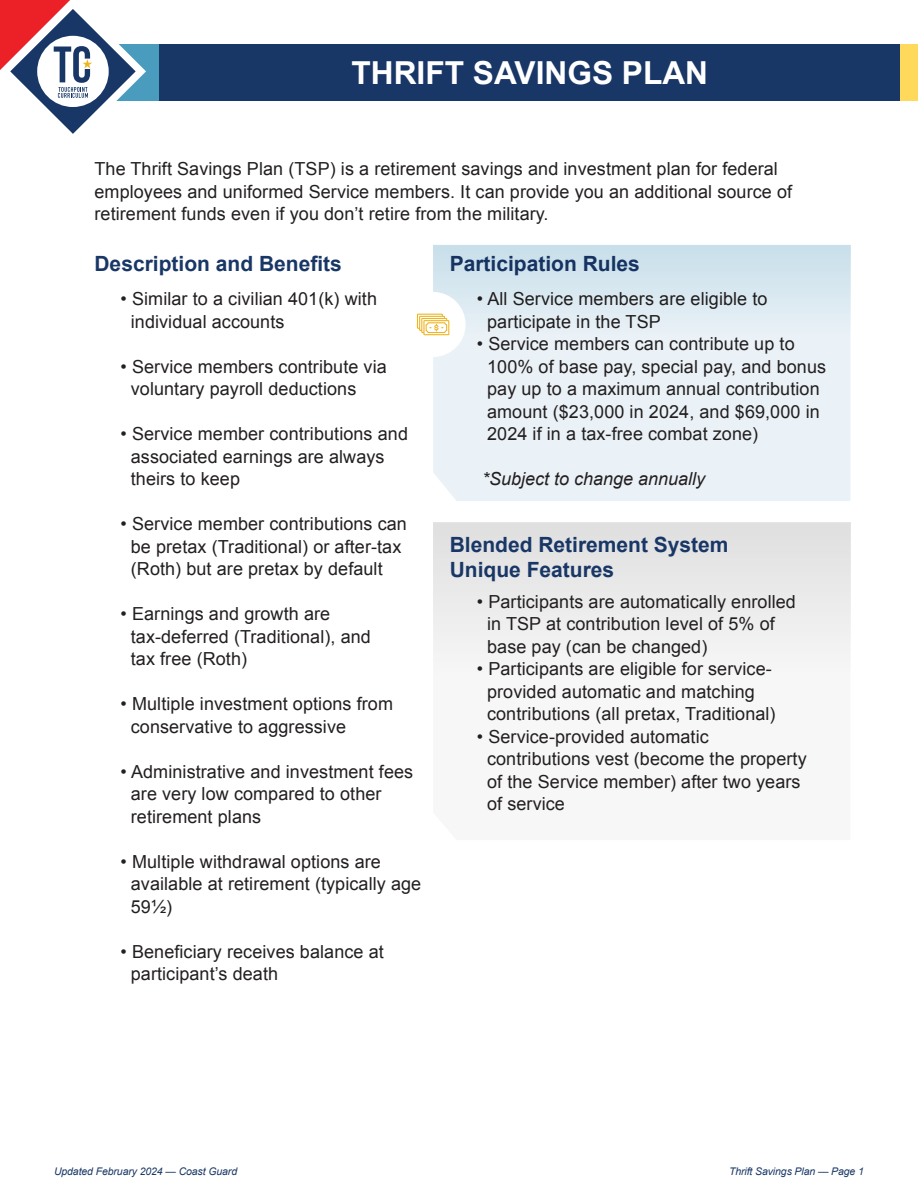
<style>
.page{position:relative;width:918px;height:1188px;background:#fff}
.page>*{position:absolute;margin:0;border:0;box-sizing:border-box;transform-origin:0 0}
.t1{font:700 31.65px "Arial";color:#fff}
.t2{font:700 21px/25.2px "Arial";color:#193766}
.t3{font:18px/22.5px "Arial";letter-spacing:.005em;color:#231f20}
.t4{font:italic 18px "Arial";color:#231f20}
.t5{font:italic 10.5px "Arial";letter-spacing:-.01em;color:#193766}
</style>
<div class="page">
<div style="left:433px;top:356px;width:417px;height:145px;background:#eaf2f7"></div>
<div style="left:433px;top:523px;width:417px;height:187px;background:linear-gradient(to right,#ededed,#ededed)"></div>
<div style="left:433px;top:245px;width:417px;height:111px;background:linear-gradient(to bottom,#c8dfea,#eff5f9)"></div>
<div style="left:401px;top:292px;width:65px;height:65px;background:#fff;border-radius:50%"></div>
<svg style="left:417px;top:314px;width:32px;height:21px"></svg>
<div style="left:74px;top:44px;width:844px;height:56px;background:#193766"></div>
<div style="left:95px;top:44px;width:64px;height:56px;background:#499cbe"></div>
<div style="left:901px;top:44px;width:17px;height:56px;background:#fed95c"></div>
<svg style="left:0;top:0;width:156px;height:134px"></svg>
<p class="t1" style="left:351px;top:52px;width:358px">THRIFT SAVINGS PLAN</p>
<p class="t3" style="left:94px;top:158px;width:699px">The Thrift Savings Plan (TSP) is a retirement savings and investment plan for federal employees and uniformed Service members. It can provide you an additional source of retirement funds even if you don’t retire from the military.</p>
<p class="t2" style="left:94px;top:252px;width:249px">Description and Benefits</p>
<p class="t3" style="left:131px;top:288px;width:248px;text-indent:-10px">• Similar to a civilian 401(k) with individual accounts</p>
<p class="t3" style="left:131px;top:355px;width:257px;text-indent:-10px">• Service members contribute via voluntary payroll deductions</p>
<p class="t3" style="left:131px;top:423px;width:279px;text-indent:-10px">• Service member contributions and associated earnings are always theirs to keep</p>
<p class="t3" style="left:131px;top:513px;width:278px;text-indent:-10px">• Service member contributions can be pretax (Traditional) or after-tax (Roth) but are pretax by default</p>
<p class="t3" style="left:131px;top:603px;width:242px;text-indent:-10px">• Earnings and growth are tax-deferred (Traditional), and tax free (Roth)</p>
<p class="t3" style="left:131px;top:693px;width:264px;text-indent:-10px">• Multiple investment options from conservative to aggressive</p>
<p class="t3" style="left:131px;top:760px;width:284px;text-indent:-10px">• Administrative and investment fees are very low compared to other retirement plans</p>
<p class="t3" style="left:131px;top:850px;width:292px;text-indent:-10px">• Multiple withdrawal options are available at retirement (typically age<br>59½)</p>
<p class="t3" style="left:131px;top:940px;width:255px;text-indent:-10px">• Beneficiary receives balance at participant’s death</p>
<p class="t2" style="left:450px;top:252px;width:192px">Participation Rules</p>
<p class="t3" style="left:487px;top:288px;width:282px;text-indent:-10px">• All Service members are eligible to participate in the TSP</p>
<p class="t3" style="left:487px;top:333px;width:341px;text-indent:-10px">• Service members can contribute up to 100% of base pay, special pay, and bonus pay up to a maximum annual contribution amount ($23,000 in 2024, and $69,000 in 2024 if in a tax-free combat zone)</p>
<p class="t4" style="left:482px;top:467px;width:225px">*Subject to change annually</p>
<p class="t2" style="left:450px;top:532px;width:280px">Blended Retirement System<br>Unique Features</p>
<p class="t3" style="left:487px;top:590px;width:310px;text-indent:-10px">• Participants are automatically enrolled in TSP at contribution level of 5% of base pay (can be changed)</p>
<p class="t3" style="left:477px;top:658px;width:300px;text-align:center">• Participants are eligible for service&shy;provided automatic and matching contributions (all pretax, Traditional)</p>
<p class="t3" style="left:487px;top:725px;width:321px;text-indent:-10px">• Service-provided automatic contributions vest (become the property of the Service member) after two years of service</p>
<p class="t5" style="left:54px;top:1164px;width:185px">Updated February 2024 — Coast Guard</p>
<p class="t5" style="left:729px;top:1164px;width:136px">Thrift Savings Plan — Page 1</p>
</div>
